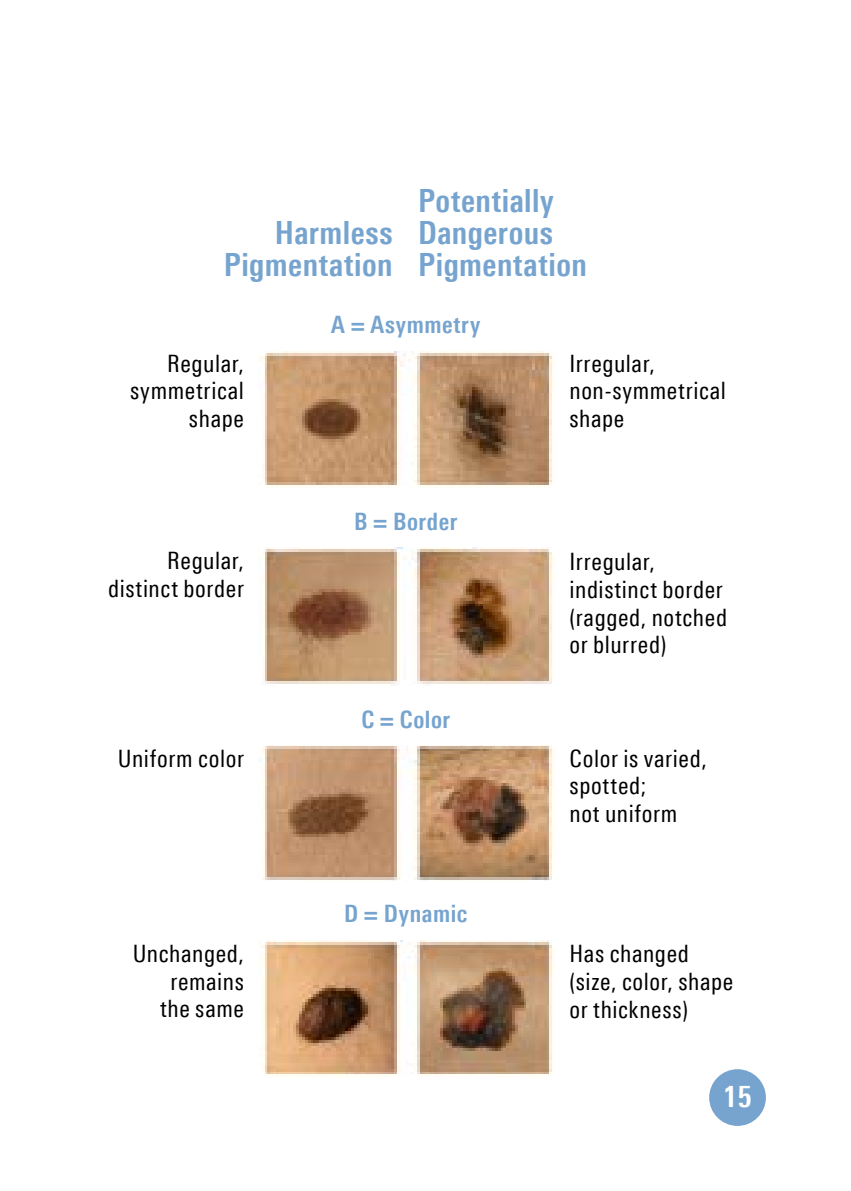
<style>
.page{position:relative;width:851px;height:1191px;background:#fff}
.page>*{position:absolute;margin:0;border:0;box-sizing:border-box;transform-origin:0 0}
.t1{font:700 32px/32px "Linotype Univers 620 Cn";letter-spacing:.015em;color:#76a4cf;text-align:right}
.t2{font:700 30px "Linotype Univers 620 Cn";color:#fff}
.t3{font:24px/27.6px "Linotype Univers 420 Cn";letter-spacing:.025em;color:#000}
.t4{font:700 24px "Linotype Univers 620 Cn";letter-spacing:.025em;color:#76a4cf}
</style>
<div class="page">
<div style="left:709px;top:1069px;width:56px;height:57px;background:#76a4cf;border-radius:50%"></div>
<img style="left:258px;top:548px;width:297px;height:136px">
<img style="left:258px;top:352px;width:297px;height:136px">
<img style="left:259px;top:745px;width:296px;height:135px">
<img style="left:262px;top:940px;width:293px;height:137px">
<h1 class="t1" style="left:418px;top:185px;width:170px;text-align:left">Potentially<br>Dangerous<br>Pigmentation</h1>
<h1 class="t1" style="left:224px;top:217px;width:170px">Harmless<br>Pigmentation</h1>
<p class="t4" style="left:331px;top:310px;width:150px">A = Asymmetry</p>
<p class="t3" style="left:130px;top:349px;width:115px;text-align:right">Regular, symmetrical shape</p>
<p class="t3" style="left:108px;top:546px;width:137px;text-align:right">Regular, distinct border</p>
<p class="t3" style="left:118px;top:744px;width:127px">Uniform color</p>
<p class="t3" style="left:133px;top:939px;width:113px;text-align:right">Unchanged, remains<br>the same</p>
<p class="t4" style="left:354px;top:507px;width:105px">B = Border</p>
<p class="t4" style="left:361px;top:705px;width:90px">C = Color</p>
<p class="t4" style="left:344px;top:898px;width:125px">D = Dynamic</p>
<p class="t3" style="left:569px;top:349px;width:158px">Irregular, non-symmetrical shape</p>
<p class="t3" style="left:569px;top:547px;width:159px">Irregular, indistinct border (ragged, notched or blurred)</p>
<p class="t3" style="left:569px;top:744px;width:139px">Color is varied, spotted;<br>not uniform</p>
<p class="t3" style="left:569px;top:939px;width:165px">Has changed (size, color, shape or thickness)</p>
<p class="t2" style="left:723px;top:1078px;width:30px">15</p>
</div>
